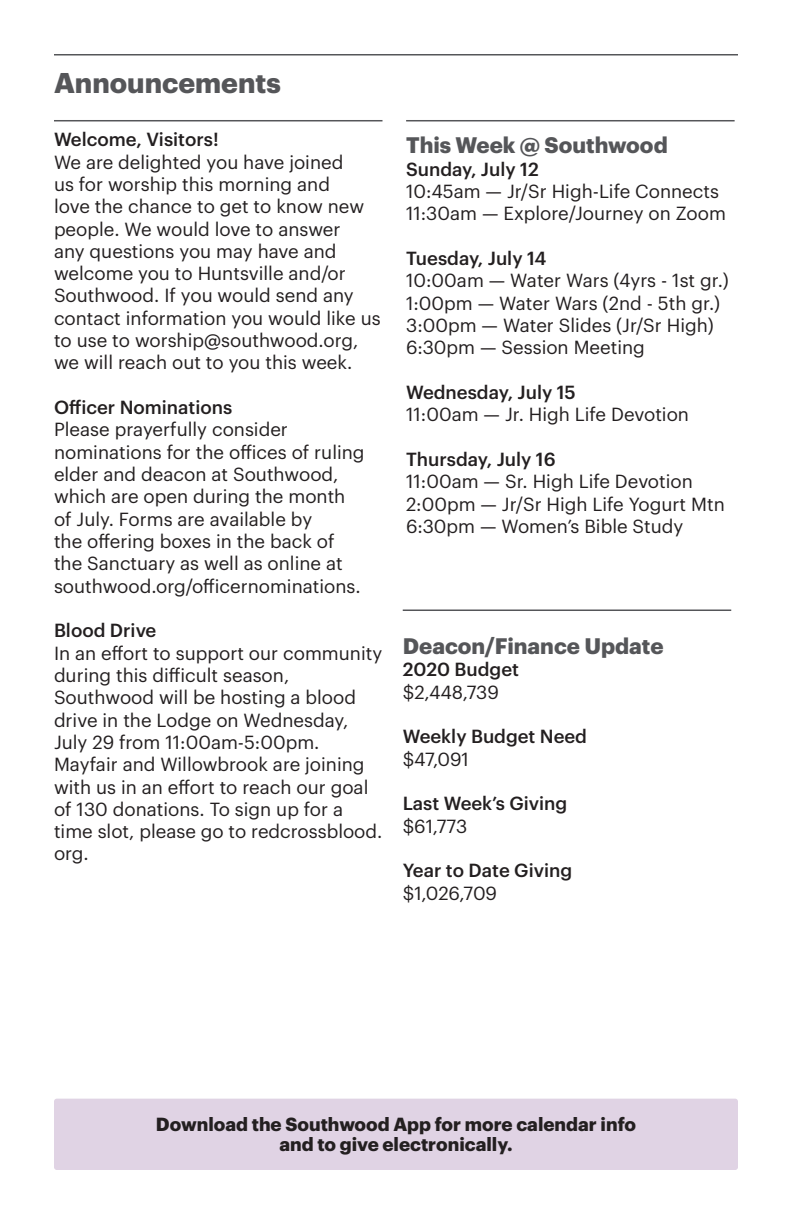
<style>
.page{position:relative;width:792px;height:1224px;background:#fff}
.page>*{position:absolute;margin:0;border:0;box-sizing:border-box;transform-origin:0 0}
.t1{font:700 28px "Graphik";color:#555659}
.t2{font:700 22px "Graphik";color:#555659}
.t3{font:18.6px/22.4px "Graphik";color:#231f20}
.t4{font:500 18.6px "Graphik";color:#231f20}
.t5{font:700 18.6px "Graphik";color:#231f20}
</style>
<div class="page">
<hr style="left:54px;top:54px;width:684px;height:2px;background:#555659">
<hr style="left:54px;top:120px;width:328px;height:1px;background:#555659">
<div style="left:54px;top:1099px;width:684px;height:71px;background:#e0d3e4;border-radius:3px"></div>
<hr style="left:406px;top:120px;width:329px;height:1px;background:#555659">
<hr style="left:403px;top:610px;width:328px;height:1px;background:#555659">
<p class="t1" style="left:54px;top:61px;width:228px">Announcements</p>
<p class="t4" style="left:54px;top:125px;width:166px">Welcome, Visitors!</p>
<p class="t3" style="left:54px;top:149px;width:328px">We are delighted you have joined<br>us for worship this morning and<br>love the chance to get to know new people. We would love to answer<br>any questions you may have and welcome you to Huntsville and/or<br>Southwood. If you would send any contact information you would like us to use to worship@southwood.org, we will reach out to you this week.</p>
<p class="t4" style="left:54px;top:393px;width:180px">Officer Nominations</p>
<p class="t3" style="left:54px;top:417px;width:312px">Please prayerfully consider nominations for the offices of ruling elder and deacon at Southwood, which are open during the month of July. Forms are available by<br>the offering boxes in the back of the Sanctuary as well as online at southwood.org/officernominations.</p>
<p class="t4" style="left:54px;top:616px;width:104px">Blood Drive</p>
<p class="t3" style="left:54px;top:640px;width:330px">In an effort to support our community during this difficult season,<br>Southwood will be hosting a blood drive in the Lodge on Wednesday,<br>July 29 from 11:00am-5:00pm.<br>Mayfair and Willowbrook are joining with us in an effort to reach our goal of 130 donations. To sign up for a time slot, please go to redcrossblood. org.</p>
<p class="t2" style="left:406px;top:128px;width:263px">This Week @ Southwood</p>
<p class="t4" style="left:406px;top:155px;width:134px">Sunday, July 12</p>
<p class="t3" style="left:406px;top:179px;width:314px">10:45am — Jr/Sr High-Life Connects</p>
<p class="t3" style="left:406px;top:201px;width:321px">11:30am — Explore/Journey on Zoom</p>
<p class="t4" style="left:406px;top:244px;width:142px">Tuesday, July 14</p>
<p class="t3" style="left:406px;top:268px;width:324px">10:00am — Water Wars (4yrs - 1st gr.)</p>
<p class="t3" style="left:406px;top:290px;width:316px">1:00pm — Water Wars (2nd - 5th gr.)</p>
<p class="t3" style="left:406px;top:312px;width:309px">3:00pm — Water Slides (Jr/Sr High)</p>
<p class="t3" style="left:406px;top:335px;width:240px">6:30pm — Session Meeting</p>
<p class="t4" style="left:406px;top:378px;width:171px">Wednesday, July 15</p>
<p class="t3" style="left:406px;top:402px;width:284px">11:00am — Jr. High Life Devotion</p>
<p class="t4" style="left:406px;top:445px;width:151px">Thursday, July 16</p>
<p class="t3" style="left:406px;top:469px;width:288px">11:00am — Sr. High Life Devotion</p>
<p class="t3" style="left:406px;top:491px;width:320px">2:00pm — Jr/Sr High Life Yogurt Mtn</p>
<p class="t3" style="left:406px;top:513px;width:279px">6:30pm — Women’s Bible Study</p>
<p class="t2" style="left:403px;top:629px;width:262px">Deacon/Finance Update</p>
<p class="t4" style="left:403px;top:655px;width:118px">2020 Budget</p>
<p class="t3" style="left:403px;top:679px;width:98px">$2,448,739</p>
<p class="t4" style="left:403px;top:722px;width:186px">Weekly Budget Need</p>
<p class="t3" style="left:403px;top:746px;width:68px">$47,091</p>
<p class="t4" style="left:403px;top:789px;width:166px">Last Week’s Giving</p>
<p class="t3" style="left:403px;top:813px;width:66px">$61,773</p>
<p class="t4" style="left:403px;top:856px;width:171px">Year to Date Giving</p>
<p class="t3" style="left:403px;top:880px;width:96px">$1,026,709</p>
<p class="t5" style="left:156px;top:1110px;width:482px">Download the Southwood App for more calendar info</p>
<p class="t5" style="left:279px;top:1130px;width:235px">and to give electronically.</p>
</div>
